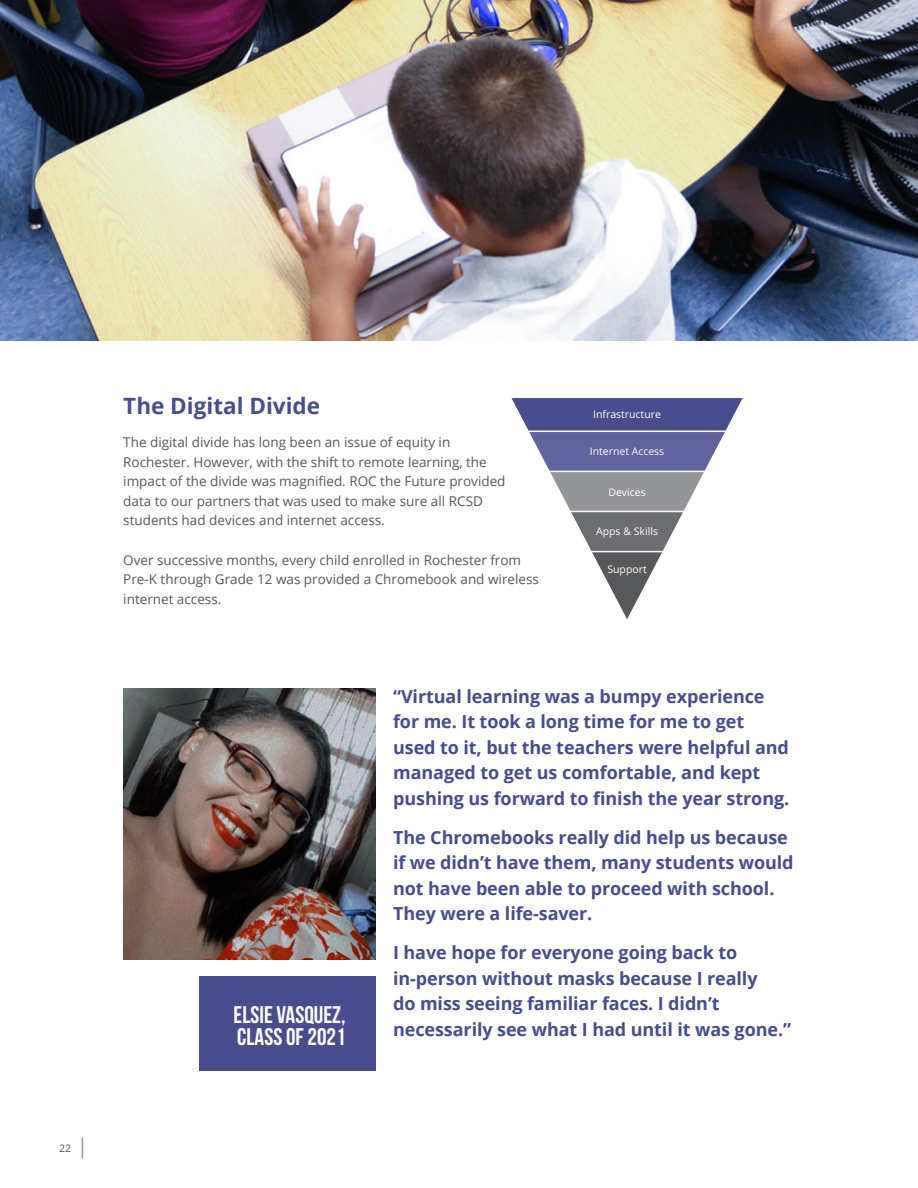
<style>
.page{position:relative;width:918px;height:1188px;background:#fff}
.page>*{position:absolute;margin:0;border:0;box-sizing:border-box;transform-origin:0 0}
.attribution{font:24px/22.5px "Bebas Neue";color:#fff}
.Purple_Subhead_VR{font:700 22.5px "Open Sans";color:#494c8d}
.Purple_Subhead_VR-2{font:700 18px/25.5px "Open Sans";letter-spacing:-.005em;color:#494c8d}
.ROC_The_Future_Body{font:13.5px/19.5px "Open Sans";color:#57585a}
.t1{font:10.5px "Open Sans";color:#fff}
.t2{font:10.5px "Open Sans";color:#57585a}
</style>
<div class="page">
<img style="left:0;top:0;width:918px;height:1159px">
<svg style="left:510px;top:397px;width:234px;height:225px"></svg>
<img style="left:123px;top:689px;width:252px;height:271px">
<div style="left:199px;top:976px;width:176px;height:95px;background:#494c8d"></div>
<svg style="left:82px;top:1137px;width:1px;height:22px"></svg>
<p class="t2" style="left:59px;top:1141px;width:14px">22</p>
<p class="Purple_Subhead_VR" style="left:123px;top:390px;width:198px">The Digital Divide</p>
<p class="ROC_The_Future_Body" style="left:123px;top:432px;width:384px">The digital divide has long been an issue of equity in Rochester. However, with the shift to remote learning, the impact of the divide was magnified. ROC the Future provided data to our partners that was used to make sure all RCSD students had devices and internet access.</p>
<p class="ROC_The_Future_Body" style="left:123px;top:550px;width:417px">Over successive months, every child enrolled in Rochester from<br>Pre-K through Grade 12 was provided a Chromebook and wireless internet access.</p>
<p class="t1" style="left:593px;top:407px;width:69px">Infrastructure</p>
<p class="t1" style="left:590px;top:444px;width:76px">Internet Access</p>
<p class="t1" style="left:608px;top:485px;width:39px">Devices</p>
<p class="t1" style="left:596px;top:524px;width:63px">Apps &amp; Skills</p>
<p class="t1" style="left:607px;top:562px;width:41px">Support</p>
<p class="attribution" style="left:234px;top:1003px;width:114px">ELSIE VASQUEZ,<br>CLASS OF 2021</p>
<p class="Purple_Subhead_VR-2" style="left:393px;top:683px;width:398px">“Virtual learning was a bumpy experience for me. It took a long time for me to get used to it, but the teachers were helpful and managed to get us comfortable, and kept pushing us forward to finish the year strong.</p>
<p class="Purple_Subhead_VR-2" style="left:393px;top:824px;width:402px">The Chromebooks really did help us because if we didn’t have them, many students would not have been able to proceed with school.<br>They were a life-saver.</p>
<p class="Purple_Subhead_VR-2" style="left:393px;top:939px;width:399px">I have hope for everyone going back to in-person without masks because I really<br>do miss seeing familiar faces. I didn’t necessarily see what I had until it was gone.”</p>
</div>
